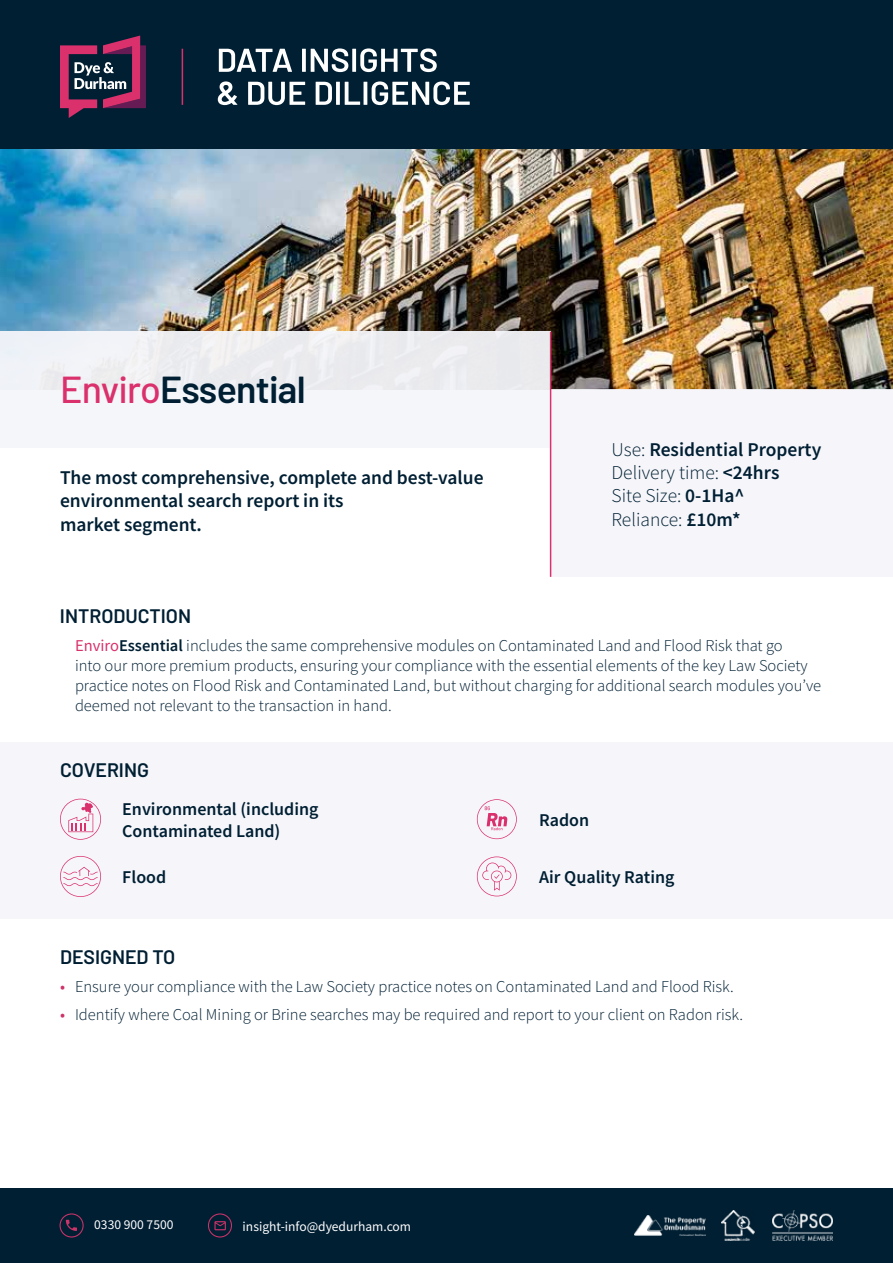
<style>
.page{position:relative;width:893px;height:1263px;background:#fff}
.page>*{position:absolute;margin:0;border:0;box-sizing:border-box;transform-origin:0 0}
.t1{font:600 37.5px "Barlow";letter-spacing:-.02em;color:#001f33}
.t2{font:600 19.5px/23.4px "Source Sans Pro";color:#001f33}
.t3{font:600 19.5px "Barlow";color:#001f33}
.t4{font:600 18px/21.6px "Source Sans Pro";color:#001f33}
.t5{font:300 16.5px/19.8px "Source Sans Pro";color:#001f33}
.t6{font:13.5px "Source Sans Pro";color:#fff}
.s1{font-weight:500;color:#da306c}
.s2{font-weight:300}
.s3{font-weight:400;color:#da306c}
.s4{font-weight:600}
.s5{font-weight:400;color:#cd3369}
</style>
<div class="page">
<div style="left:0;top:1188px;width:893px;height:75px;background:#001f33"></div>
<div style="left:60px;top:1213px;width:24px;height:24px;border:1px solid #cc3369;border-radius:50%"></div>
<svg style="left:66px;top:1220px;width:11px;height:11px"></svg>
<div style="left:208px;top:1213px;width:24px;height:24px;border:1px solid #cc3369;border-radius:50%"></div>
<svg style="left:214px;top:1221px;width:12px;height:9px"></svg>
<div style="left:0;top:0;width:893px;height:152px;background:#001f33"></div>
<svg style="left:60px;top:36px;width:86px;height:82px"></svg>
<hr style="left:182px;top:49px;width:1px;height:56px;background:#da306c">
<svg style="left:219px;top:49px;width:73px;height:23px"></svg>
<svg style="left:302px;top:48px;width:135px;height:24px"></svg>
<svg style="left:218px;top:81px;width:19px;height:24px"></svg>
<svg style="left:248px;top:82px;width:57px;height:23px"></svg>
<svg style="left:316px;top:81px;width:154px;height:24px"></svg>
<img style="left:721px;top:1210px;width:33px;height:31px">
<img style="left:635px;top:1215px;width:70px;height:21px">
<img style="left:772px;top:1211px;width:61px;height:29px">
<img style="left:0;top:149px;width:893px;height:241px">
<div style="left:0;top:332px;width:551px;height:116px;background:#f5f6fa"></div>
<div style="left:551px;top:390px;width:342px;height:187px;background:#f5f6fa"></div>
<hr style="left:550px;top:332px;width:1px;height:245px;background:#da306c">
<div style="left:0;top:742px;width:893px;height:176px;background:#f5f6fa"></div>
<svg style="left:477px;top:856px;width:40px;height:40px"></svg>
<svg style="left:477px;top:799px;width:40px;height:40px"></svg>
<svg style="left:60px;top:856px;width:41px;height:41px"></svg>
<svg style="left:60px;top:799px;width:41px;height:41px"></svg>
<h1 class="t1" style="left:60px;top:362px;width:247px"><span class="s1">Enviro</span>Essential</h1>
<p class="t2" style="left:60px;top:465px;width:425px">The most comprehensive, complete and best-value environmental search report in its<br>market segment.</p>
<p class="t2" style="left:611px;top:437px;width:211px"><span class="s2">Use:</span> Residential Property<br><span class="s2">Delivery time:</span> &lt;24hrs<br><span class="s2">Site Size:</span> 0-1Ha^<br><span class="s2">Reliance:</span> £10m*</p>
<p class="t3" style="left:60px;top:601px;width:133px">INTRODUCTION</p>
<p class="t5" style="left:75px;top:636px;width:748px"><span class="s3">Enviro</span><span class="s4">Essential</span> includes the same comprehensive modules on Contaminated Land and Flood Risk that go<br>into our more premium products, ensuring your compliance with the essential elements of the key Law Society practice notes on Flood Risk and Contaminated Land, but without charging for additional search modules youʼve deemed not relevant to the transaction in hand.</p>
<p class="t3" style="left:60px;top:756px;width:91px">COVERING</p>
<p class="t4" style="left:122px;top:798px;width:198px">Environmental (including<br>Contaminated Land)</p>
<p class="t4" style="left:122px;top:866px;width:45px">Flood</p>
<p class="t4" style="left:539px;top:809px;width:51px">Radon</p>
<p class="t4" style="left:539px;top:866px;width:137px">Air Quality Rating</p>
<p class="t3" style="left:60px;top:943px;width:117px">DESIGNED TO</p>
<p class="t5" style="left:60px;top:977px;width:675px"><span class="s5">•</span> Ensure your compliance with the Law Society practice notes on Contaminated Land and Flood Risk.</p>
<p class="t5" style="left:60px;top:1004px;width:685px"><span class="s5">•</span> Identify where Coal Mining or Brine searches may be required and report to your client on Radon risk.</p>
<p class="t6" style="left:94px;top:1216px;width:81px">0330 900 7500</p>
<p class="t6" style="left:243px;top:1217px;width:170px">insight-info@dyedurham.com</p>
</div>
